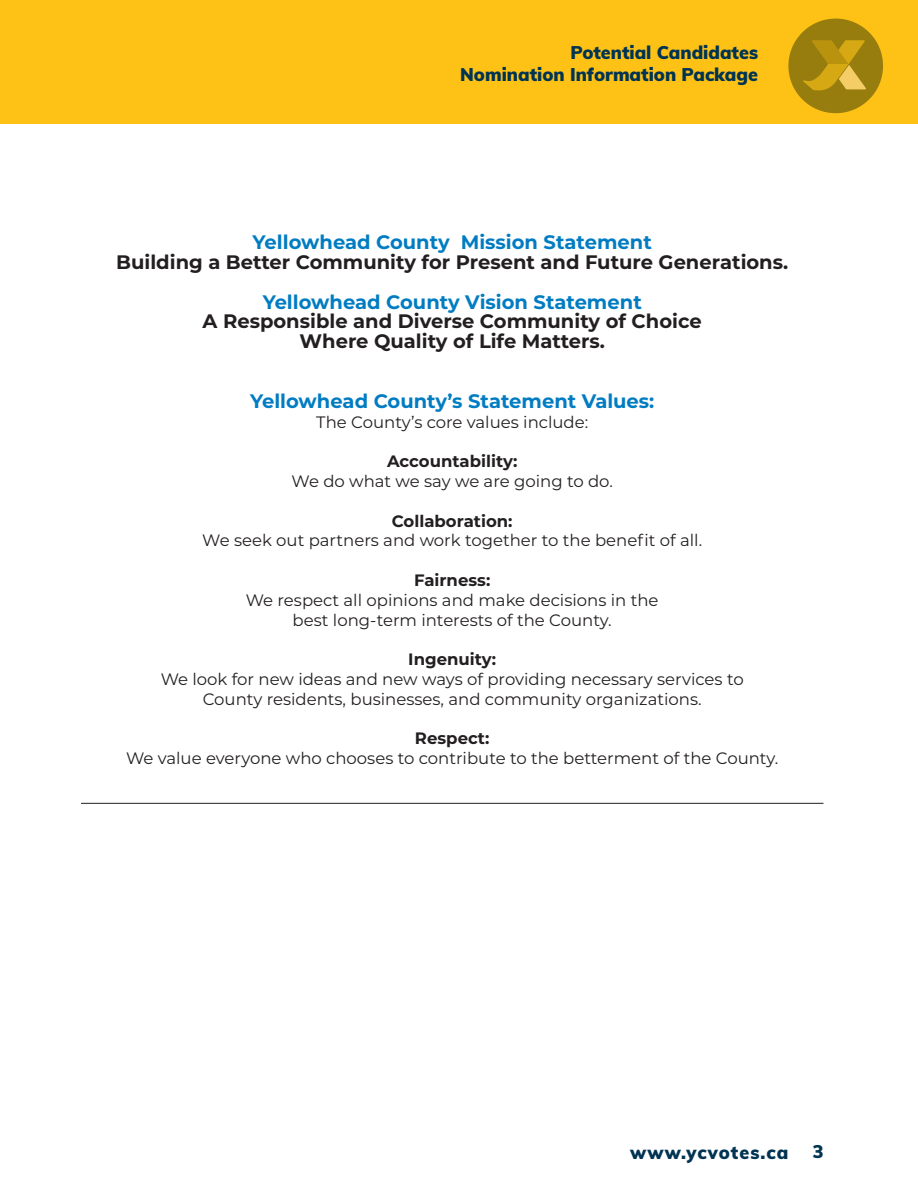
<style>
.page{position:relative;width:918px;height:1188px;background:#fff}
.page>*{position:absolute;margin:0;border:0;box-sizing:border-box;transform-origin:0 0}
.t1{font:700 19.5px/19.8px "Montserrat";color:#231f20;text-align:center}
.t2{font:700 19.5px "Montserrat";color:#007cc2}
.t3{font:900 18px/21.6px "Muli";color:#003452;text-align:right}
.t4{font:900 18px "Muli";letter-spacing:.06em;color:#003452}
.t5{font:16.5px/19.8px "Montserrat";color:#231f20;text-align:center}
.t6{font:700 16.5px "Montserrat";color:#231f20}
</style>
<div class="page">
<div style="left:0;top:0;width:918px;height:124px;background:#fec216"></div>
<div style="left:788px;top:19px;width:95px;height:94px;background:#977c0e;border-radius:50%"></div>
<svg style="left:803px;top:40px;width:63px;height:51px"></svg>
<hr style="left:81px;top:803px;width:743px;height:1px;background:#231f20">
<p class="t3" style="left:460px;top:41px;width:299px">Potential Candidates<br>Nomination Information Package</p>
<p class="t2" style="left:253px;top:228px;width:401px">Yellowhead County Mission Statement</p>
<p class="t1" style="left:116px;top:251px;width:673px">Building a Better Community for Present and Future Generations.</p>
<p class="t2" style="left:263px;top:288px;width:381px">Yellowhead County Vision Statement</p>
<p class="t1" style="left:203px;top:311px;width:501px">A Responsible and Diverse Community of Choice<br>Where Quality of Life Matters.</p>
<p class="t2" style="left:250px;top:387px;width:406px">Yellowhead County’s Statement Values:</p>
<p class="t5" style="left:316px;top:411px;width:273px">The County’s core values include:</p>
<p class="t6" style="left:387px;top:449px;width:132px">Accountability:</p>
<p class="t5" style="left:292px;top:471px;width:323px">We do what we say we are going to do.</p>
<p class="t6" style="left:392px;top:509px;width:122px">Collaboration:</p>
<p class="t5" style="left:202px;top:530px;width:501px">We seek out partners and work together to the benefit of all.</p>
<p class="t6" style="left:414px;top:568px;width:78px">Fairness:</p>
<p class="t5" style="left:246px;top:589px;width:414px">We respect all opinions and make decisions in the best long-term interests of the County.</p>
<p class="t6" style="left:408px;top:647px;width:89px">Ingenuity:</p>
<p class="t5" style="left:161px;top:669px;width:585px">We look for new ideas and new ways of providing necessary services to<br>County residents, businesses, and community organizations.</p>
<p class="t6" style="left:415px;top:727px;width:76px">Respect:</p>
<p class="t5" style="left:126px;top:748px;width:654px">We value everyone who chooses to contribute to the betterment of the County.</p>
<p class="t4" style="left:630px;top:1139px;width:160px">www.ycvotes.ca</p>
<p class="t3" style="left:813px;top:1140px;width:12px">3</p>
</div>
